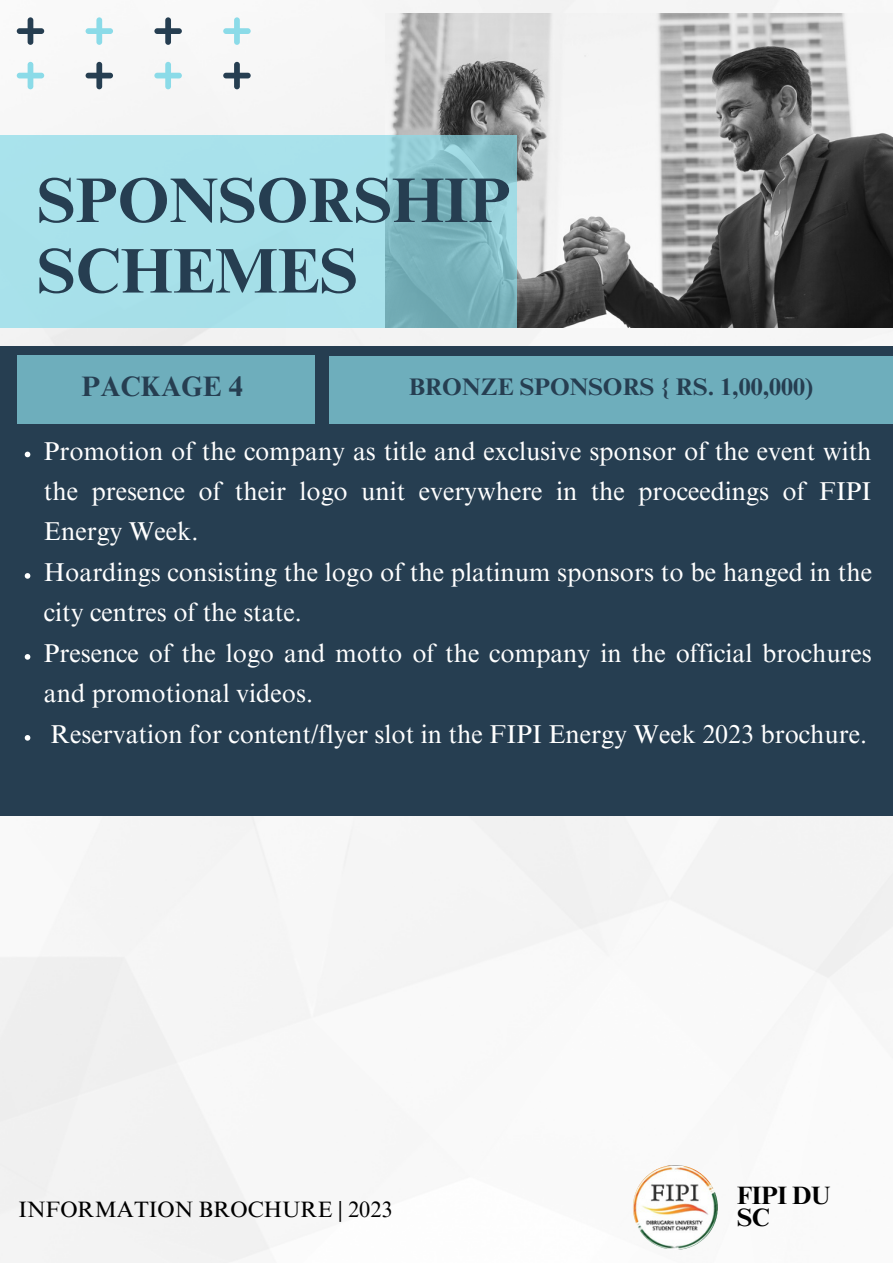
<style>
.page{position:relative;width:893px;height:1264px;background:#fff}
.page>*{position:absolute;margin:0;border:0;box-sizing:border-box;transform-origin:0 0}
.t1{font:700 63.15px "Times NRMT Pro";color:#263e51}
.t2{font:700 28.05px "Times NRMT Pro";color:#263e51}
.t3{font:25.8px/40.5px "Times NRMT Pro";color:#fff}
.t4{font:700 25.05px/22.5px "Times NRMT Pro";letter-spacing:-.02em;color:#000}
.t5{font:700 24px "Times NRMT Pro";color:#263e51}
.t6{font:22.2px "Times NRMT Pro";color:#000}
</style>
<div class="page">
<img style="left:0;top:0;width:892px;height:1262px">
<svg style="left:17px;top:17px;width:27px;height:28px"></svg>
<svg style="left:86px;top:17px;width:27px;height:28px"></svg>
<svg style="left:154px;top:17px;width:28px;height:28px"></svg>
<svg style="left:223px;top:17px;width:28px;height:28px"></svg>
<svg style="left:17px;top:62px;width:27px;height:27px"></svg>
<svg style="left:86px;top:62px;width:27px;height:27px"></svg>
<svg style="left:154px;top:62px;width:28px;height:27px"></svg>
<svg style="left:223px;top:62px;width:28px;height:27px"></svg>
<img style="left:385px;top:14px;width:507px;height:314px">
<svg style="left:0;top:136px;width:517px;height:192px;background:#9dd6e0"></svg>
<div style="left:0;top:346px;width:892px;height:470px;background:#263e51"></div>
<div style="left:17px;top:355px;width:298px;height:68px;background:#6eaebc"></div>
<img style="left:633px;top:1164px;width:84px;height:85px;border-radius:50%">
<svg style="left:25px;top:451px;width:5px;height:6px"></svg>
<svg style="left:25px;top:573px;width:5px;height:5px"></svg>
<svg style="left:25px;top:654px;width:5px;height:5px"></svg>
<svg style="left:25px;top:735px;width:5px;height:5px"></svg>
<div style="left:329px;top:356px;width:563px;height:68px;background:#6eaebc"></div>
<p class="t1" style="left:37px;top:177px;width:475px">SPONSORSHIP</p>
<p class="t1" style="left:37px;top:247px;width:322px">SCHEMES</p>
<p class="t2" style="left:82px;top:375px;width:163px">PACKAGE 4</p>
<p class="t5" style="left:409px;top:378px;width:405px">BRONZE SPONSORS { RS. 1,00,000)</p>
<p class="t3" style="left:44px;top:433px;width:829px;text-align:justify">Promotion of the company as title and exclusive sponsor of the event with the presence of their logo unit everywhere in the proceedings of FIPI Energy Week.</p>
<p class="t3" style="left:44px;top:555px;width:829px">Hoardings consisting the logo of the platinum sponsors to be hanged in the city centres of the state.</p>
<p class="t3" style="left:44px;top:636px;width:829px">Presence of the logo and motto of the company in the official brochures and promotional videos.</p>
<p class="t3" style="left:50px;top:717px;width:818px">Reservation for content/flyer slot in the FIPI Energy Week 2023 brochure.</p>
<p class="t6" style="left:19px;top:1201px;width:375px">INFORMATION BROCHURE | 2023</p>
<p class="t4" style="left:737px;top:1187px;width:95px">FIPI DU<br>SC</p>
</div>
